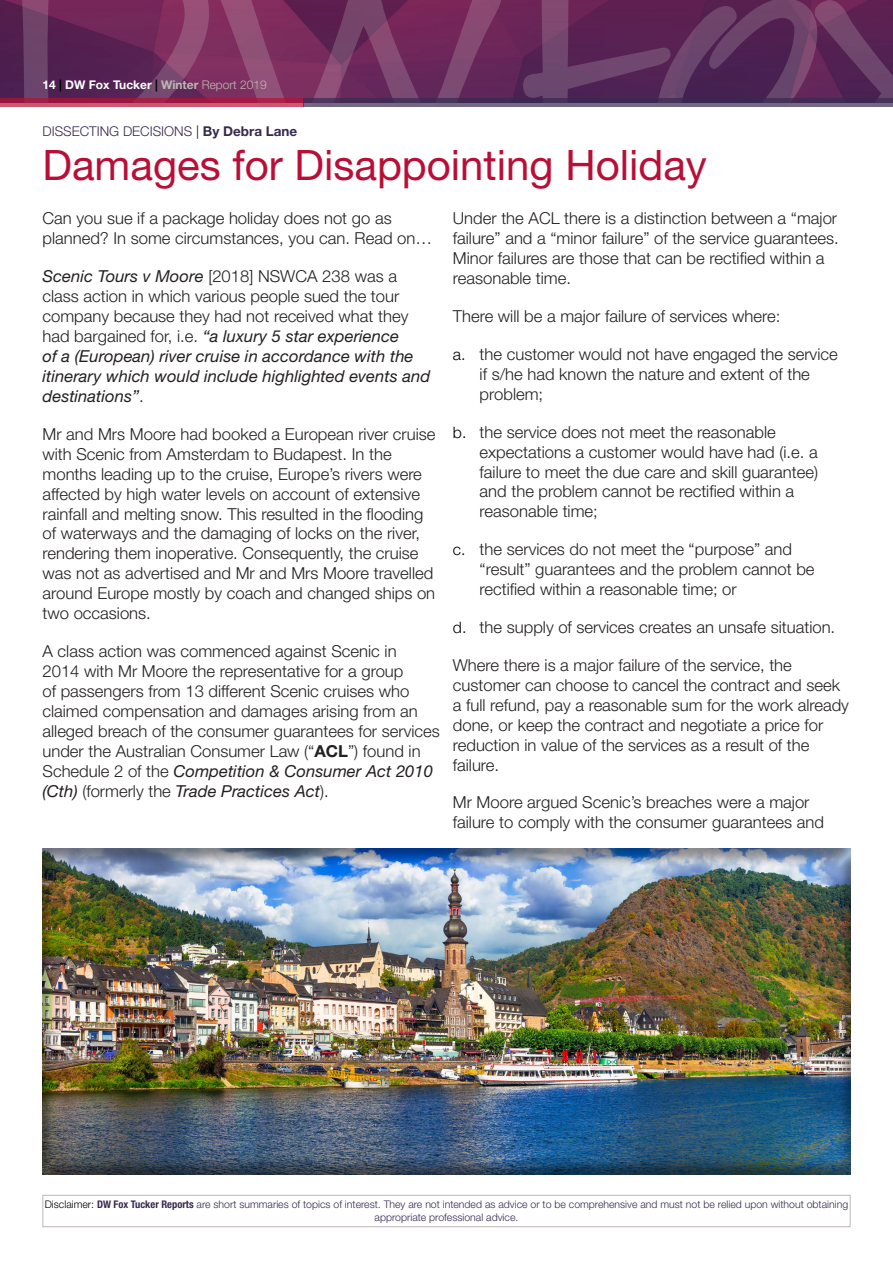
<style>
.page{position:relative;width:893px;height:1263px;background:#fff}
.page>*{position:absolute;margin:0;border:0;box-sizing:border-box;transform-origin:0 0}
.Body{font:42px "Helvetica Neue LT Std";color:#b90f36}
.Body-2{font:300 16.5px/20px "Helvetica Neue LT Std";color:#231f20}
.Body-3{font:italic 16.5px/20px "Helvetica Neue LT Std";color:#231f20}
.t1{font:300 13.5px "Helvetica Neue LT Std";color:#362a50}
.t2{font:700 12px "Helvetica Neue LT Std";color:#fff}
.t3{font:300 10.5px/13.5px "Helvetica Neue LT Std";color:#362a50;text-align:center}
.s1{color:#000}
.s2{color:#bdb7b3}
.s3{font-weight:300;color:#bdb7b3}
.s4{font-weight:700}
.s5{font-weight:300;font-style:normal}
.s6{font-weight:400;font-style:italic}
.s7{font-size:15.75px;color:#000}
.s8{font-weight:700;font-stretch:condensed}
</style>
<div class="page">
<svg style="left:0;top:0;width:893px;height:98px;background:#6a305e"></svg>
<div style="left:43px;top:1195px;width:807px;height:32px;border:1px solid #bdb7b3"></div>
<svg style="left:0;top:98px;width:303px;height:8px;background:#b02f54"></svg>
<svg style="left:303px;top:98px;width:590px;height:8px;background:#534265"></svg>
<div style="left:42px;top:846px;width:811px;height:329px;background:#231f20;opacity:.5"></div>
<p class="t2" style="left:43px;top:78px;width:226px">14 <span class="s1">|</span> DW Fox Tucker <span class="s1">|</span> <span class="s2">Winter</span> <span class="s3">Report 2019</span></p>
<p class="t1" style="left:43px;top:123px;width:256px">DISSECTING DECISIONS <span class="s1">|</span> <span class="s4">By Debra Lane</span></p>
<p class="Body" style="left:43px;top:140px;width:666px">Damages for Disappointing Holiday</p>
<p class="Body-2" style="left:43px;top:208px;width:391px">Can you sue if a package holiday does not go as planned? In some circumstances, you can. Read on…</p>
<p class="Body-3" style="left:43px;top:266px;width:389px">Scenic Tours v Moore <span class="s5">[2018] NSWCA 238 was a class action in which various people sued the tour company because they had not received what they had bargained for, i.e.</span> “a luxury 5 star experience<br>of a (European) river cruise in accordance with the itinerary which would include highlighted events and destinations”<span class="s5">.</span></p>
<p class="Body-2" style="left:43px;top:423px;width:395px">Mr and Mrs Moore had booked a European river cruise with Scenic from Amsterdam to Budapest. In the months leading up to the cruise, Europe’s rivers were affected by high water levels on account of extensive rainfall and melting snow. This resulted in the flooding of waterways and the damaging of locks on the river, rendering them inoperative. Consequently, the cruise was not as advertised and Mr and Mrs Moore travelled around Europe mostly by coach and changed ships on two occasions.</p>
<p class="Body-2" style="left:43px;top:641px;width:399px">A class action was commenced against Scenic in<br>2014 with Mr Moore the representative for a group<br>of passengers from 13 different Scenic cruises who claimed compensation and damages arising from an alleged breach of the consumer guarantees for services under the Australian Consumer Law (“<span class="s4">ACL</span>”) found in Schedule 2 of the <span class="s6">Competition &amp; Consumer Act 2010 (Cth)</span> (formerly the <span class="s6">Trade Practices Act</span>).</p>
<p class="Body-2" style="left:453px;top:208px;width:387px">Under the ACL there is a distinction between a “major failure” and a “minor failure” of the service guarantees.<br>Minor failures are those that can be rectified within a reasonable time.</p>
<p class="Body-2" style="left:453px;top:306px;width:329px">There will be a major failure of services where:</p>
<p class="Body-2" style="left:480px;top:344px;width:360px;text-indent:-27px"><span class="s7">a.</span> the customer would not have engaged the service if s/he had known the nature and extent of the problem;</p>
<p class="Body-2" style="left:480px;top:421px;width:340px;text-indent:-27px"><span class="s7">b.</span> the service does not meet the reasonable expectations a customer would have had (i.e. a failure to meet the due care and skill guarantee) and the problem cannot be rectified within a reasonable time;</p>
<p class="Body-2" style="left:480px;top:539px;width:336px;text-indent:-27px"><span class="s7">c.</span> the services do not meet the “purpose” and “result” guarantees and the problem cannot be rectified within a reasonable time; or</p>
<p class="Body-2" style="left:453px;top:617px;width:384px"><span class="s7">d.</span> the supply of services creates an unsafe situation.</p>
<p class="Body-2" style="left:453px;top:654px;width:398px">Where there is a major failure of the service, the customer can choose to cancel the contract and seek a full refund, pay a reasonable sum for the work already done, or keep the contract and negotiate a price for reduction in value of the services as a result of the failure.</p>
<p class="Body-2" style="left:453px;top:792px;width:373px">Mr Moore argued Scenic’s breaches were a major failure to comply with the consumer guarantees and</p>
<p class="t3" style="left:45px;top:1197px;width:805px"><span class="s1">Disclaimer:</span> <span class="s8">DW Fox Tucker Reports</span> are short summaries of topics of interest. They are not intended as advice or to be comprehensive and must not be relied upon without obtaining appropriate professional advice.</p>
</div>
